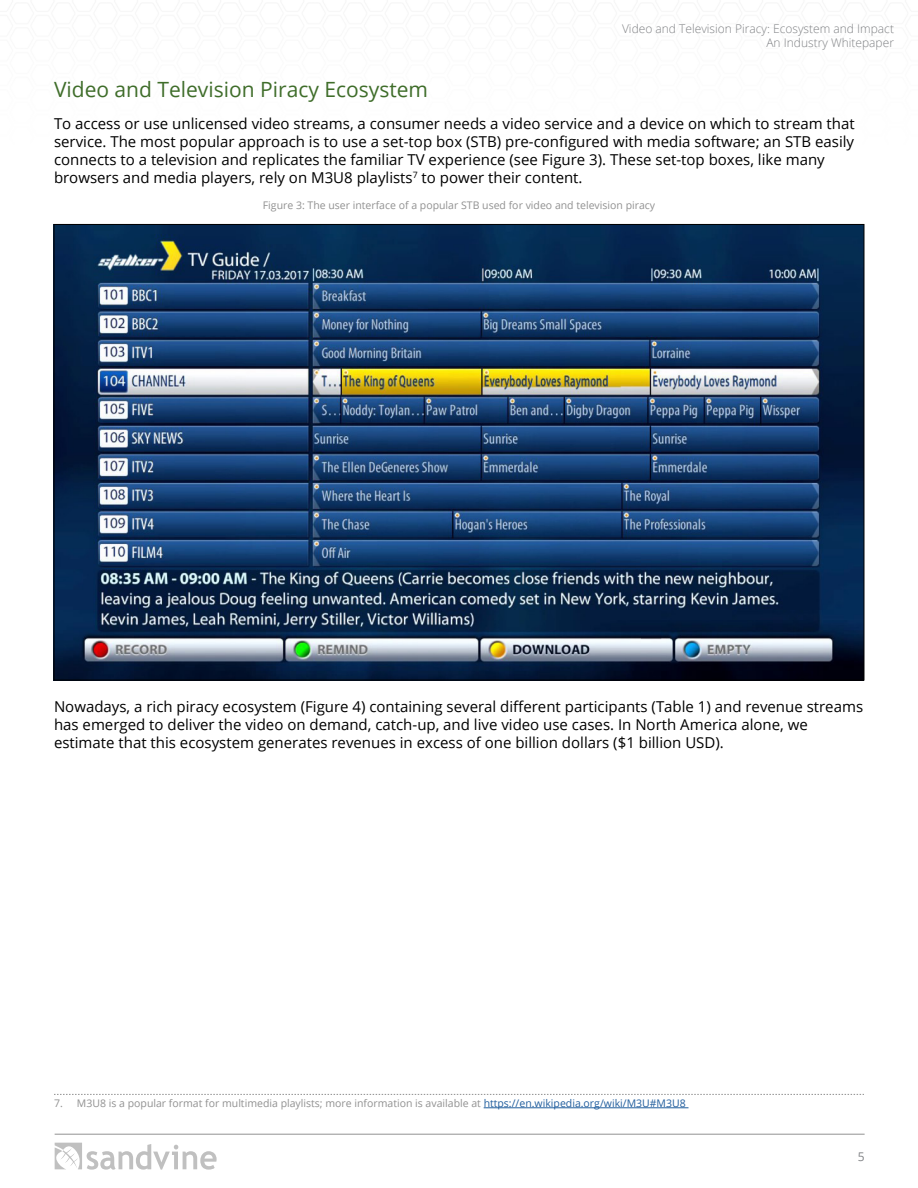
<style>
.page{position:relative;width:918px;height:1188px;background:#fff}
.page>*{position:absolute;margin:0;border:0;box-sizing:border-box;transform-origin:0 0}
.t1{font:21px "Open Sans";color:#3f6d2a}
.t2{font:15px/18px "Open Sans";color:#000}
.t3{font:300 12px/14.4px "Open Sans";color:#808285;text-align:right}
.t4{font:12px "Open Sans";color:#808285}
.Footnote{font:10.5px "Open Sans";color:#919191}
.s1{color:#215e9e}
</style>
<div class="page">
<hr style="left:55px;top:1134px;width:810px;height:1px;background:#919191">
<svg style="left:55px;top:1143px;width:162px;height:27px"></svg>
<img style="left:56px;top:226px;width:806px;height:452px">
<svg style="left:54px;top:1094px;width:810px;height:1px"></svg>
<hr style="left:484px;top:1108px;width:204px;height:1px;background:#215e9e">
<p class="t3" style="left:622px;top:21px;width:274px">Video and Television Piracy: Ecosystem and Impact<br>An Industry Whitepaper</p>
<h3 class="t1" style="left:54px;top:75px;width:376px">Video and Television Piracy Ecosystem</h3>
<p class="t2" style="left:54px;top:114px;width:802px">To access or use unlicensed video streams, a consumer needs a video service and a device on which to stream that service. The most popular approach is to use a set-top box (STB) pre-configured with media software; an STB easily connects to a television and replicates the familiar TV experience (see Figure 3). These set-top boxes, like many browsers and media players, rely on M3U8 playlists<sup>7</sup> to power their content.</p>
<p class="Footnote" style="left:263px;top:198px;width:394px">Figure 3: The user interface of a popular STB used for video and television piracy</p>
<p class="t2" style="left:54px;top:697px;width:811px">Nowadays, a rich piracy ecosystem (Figure 4) containing several different participants (Table 1) and revenue streams has emerged to deliver the video on demand, catch-up, and live video use cases. In North America alone, we estimate that this ecosystem generates revenues in excess of one billion dollars ($1 billion USD).</p>
<p class="Footnote" style="left:54px;top:1096px;width:633px">7. M3U8 is a popular format for multimedia playlists; more information is available at <span class="s1">https://en.wikipedia.org/wiki/M3U#M3U8</span></p>
<p class="t4" style="left:858px;top:1148px;width:8px">5</p>
</div>
